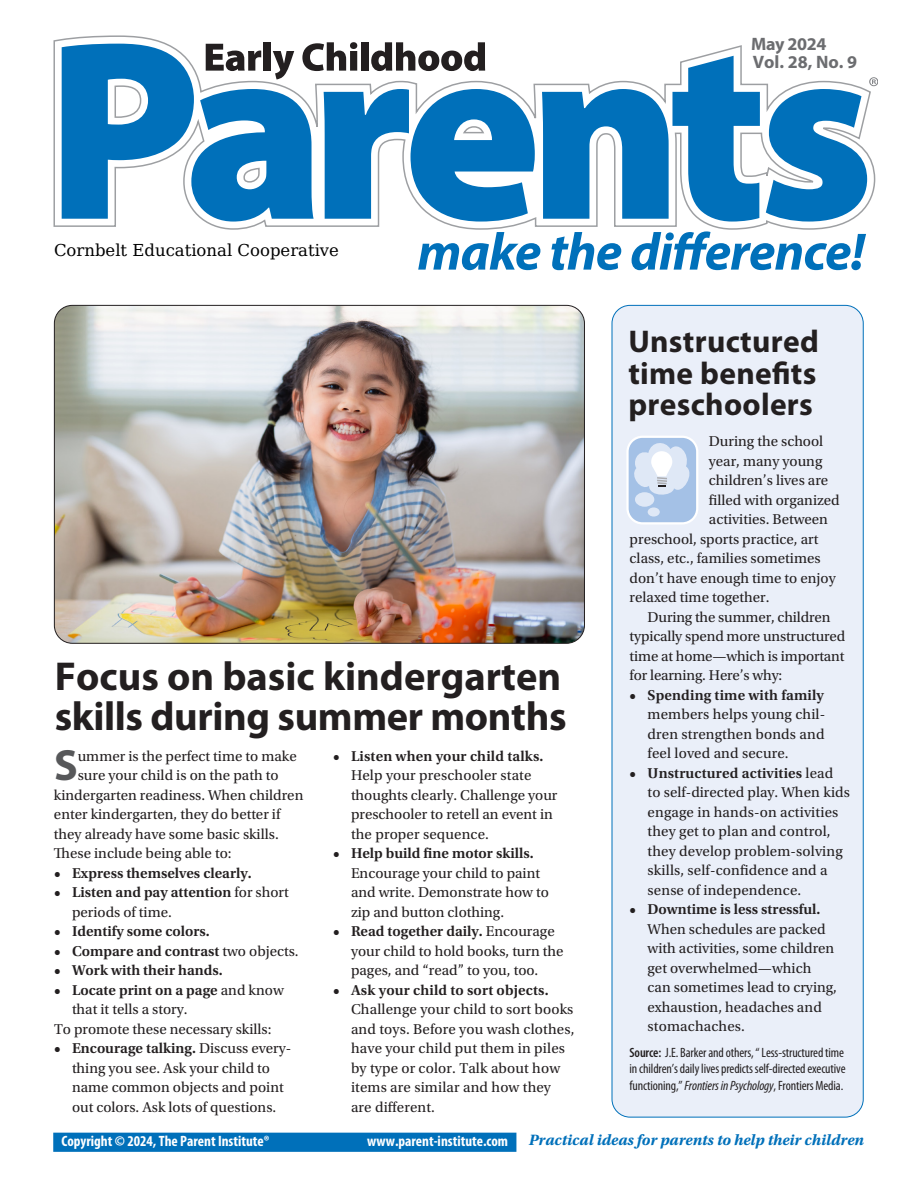
<style>
.page{position:relative;width:918px;height:1188px;background:#fff}
.page>*{position:absolute;margin:0;border:0;box-sizing:border-box;transform-origin:0 0}
.t1{font:700 43.95px "Myriad Pro";color:#57585a}
.t2{font:700 40.5px/40.5px "Myriad Pro";letter-spacing:-.005em;color:#231f20}
.t3{font:700 31.5px/31.5px "Myriad Pro";letter-spacing:.01em;color:#231f20;text-align:justify}
.t4{font:700 18px/18px "Myriad Pro";letter-spacing:-.02em;color:#6c6d70}
.t5{font:16.5px "DejaVu Math Te X Gyre";color:#000}
.t6{font:italic 700 15.75px "Utopia Std";color:#0070ba}
.t7{font:15px/19.5px "Utopia Std";color:#231f20}
.t8{font:600 15px/19.5px "Utopia Std";color:#231f20}
.t9{font:700 condensed 15px "Myriad Pro";color:#fff}
.t10{font:condensed 13.5px/16.5px "Myriad Pro";letter-spacing:-.01em;color:#231f20;text-align:justify}
.s1{font-weight:600}
.s2{font-weight:400}
.s3{font-style:italic}
</style>
<div class="page">
<svg style="left:53px;top:35px;width:795px;height:195px"></svg>
<svg style="left:418px;top:232px;width:122px;height:38px"></svg>
<svg style="left:551px;top:232px;width:70px;height:38px"></svg>
<svg style="left:632px;top:231px;width:234px;height:39px"></svg>
<svg style="left:766px;top:77px;width:112px;height:145px"></svg>
<div style="left:612px;top:305px;width:251px;height:812px;background:#eaeff9;border-radius:18px"></div>
<div style="left:53px;top:1133px;width:463px;height:19px;background:#0070ba;border:2px solid #0070ba"></div>
<svg style="left:626px;top:436px;width:72px;height:88px"></svg>
<img style="left:54px;top:305px;width:530px;height:338px">
<p class="t4" style="left:751px;top:34px;width:108px">May 2024<br>Vol. 28, No. 9</p>
<p class="t5" style="left:54px;top:243px;width:287px">Cornbelt Educational Cooperative</p>
<h2 class="t2" style="left:55px;top:654px;width:513px">Focus on basic kindergarten skills during summer months</h2>
<p class="t8" style="left:333px;top:746px;width:212px">• Listen when your child talks.</p>
<p class="t7" style="left:351px;top:766px;width:208px">Help your preschooler state thoughts clearly. Challenge your preschooler to retell an event in the proper sequence.</p>
<p class="t8" style="left:333px;top:844px;width:202px">• Help build fine motor skills.</p>
<p class="t7" style="left:351px;top:863px;width:199px">Encourage your child to paint and write. Demonstrate how to zip and button clothing.</p>
<p class="t7" style="left:351px;top:922px;width:214px;text-indent:-18px"><span class="s1">• Read together daily.</span> Encourage your child to hold books, turn the pages, and “read” to you, too.</p>
<p class="t8" style="left:333px;top:980px;width:217px">• Ask your child to sort objects.</p>
<p class="t7" style="left:351px;top:1000px;width:225px">Challenge your child to sort books and toys. Before you wash clothes, have your child put them in piles by type or color. Talk about how items are similar and how they are different.</p>
<h1 class="t1" style="left:54px;top:737px;width:25px">S</h1>
<p class="t7" style="left:78px;top:746px;width:221px">ummer is the perfect time to make</p>
<p class="t7" style="left:78px;top:766px;width:202px">sure your child is on the path to</p>
<p class="t7" style="left:54px;top:785px;width:251px">kindergarten readiness. When children</p>
<p class="t7" style="left:54px;top:805px;width:228px">enter kindergarten, they do better if</p>
<p class="t7" style="left:54px;top:824px;width:226px">they already have some basic skills.</p>
<p class="t7" style="left:54px;top:844px;width:179px">These include being able to:</p>
<p class="t8" style="left:54px;top:863px;width:199px">• Express themselves clearly.</p>
<p class="t8" style="left:72px;top:883px;width:218px;text-indent:-18px">• Listen and pay attention <span class="s2">for short periods of time.</span></p>
<p class="t8" style="left:54px;top:922px;width:157px">• Identify some colors.</p>
<p class="t8" style="left:54px;top:941px;width:246px">• Compare and contrast <span class="s2">two objects.</span></p>
<p class="t8" style="left:54px;top:961px;width:170px">• Work with their hands.</p>
<p class="t8" style="left:54px;top:980px;width:231px">• Locate print on a page <span class="s2">and know</span></p>
<p class="t7" style="left:72px;top:1000px;width:117px">that it tells a story.</p>
<p class="t7" style="left:54px;top:1019px;width:219px">To promote these necessary skills:</p>
<p class="t7" style="left:72px;top:1039px;width:221px;text-indent:-18px"><span class="s1">• Encourage talking.</span> Discuss every&shy;thing you see. Ask your child to name common objects and point out colors. Ask lots of questions.</p>
<h3 class="t3" style="left:628px;top:325px;width:192px">Unstructured time benefits preschoolers</h3>
<p class="t7" style="left:709px;top:432px;width:116px">During the school</p>
<p class="t7" style="left:709px;top:451px;width:115px">year, many young</p>
<p class="t7" style="left:709px;top:471px;width:121px">children’s lives are</p>
<p class="t7" style="left:709px;top:490px;width:132px">filled with organized</p>
<p class="t7" style="left:709px;top:510px;width:121px">activities. Between</p>
<p class="t7" style="left:630px;top:529px;width:190px">preschool, sports practice, art</p>
<p class="t7" style="left:630px;top:549px;width:192px">class, etc., families sometimes</p>
<p class="t7" style="left:630px;top:568px;width:208px">don’t have enough time to enjoy</p>
<p class="t7" style="left:630px;top:588px;width:141px">relaxed time together.</p>
<p class="t7" style="left:648px;top:607px;width:184px">During the summer, children</p>
<p class="t7" style="left:630px;top:627px;width:217px">typically spend more unstructured</p>
<p class="t7" style="left:630px;top:646px;width:216px">time at home—which is important</p>
<p class="t7" style="left:630px;top:666px;width:154px">for learning. Here’s why:</p>
<p class="t8" style="left:630px;top:685px;width:196px">• Spending time with family</p>
<p class="t7" style="left:648px;top:705px;width:179px;text-align:justify">members helps young chil&shy;dren strengthen bonds and feel loved and secure.</p>
<p class="t7" style="left:648px;top:763px;width:204px;text-indent:-18px"><span class="s1">• Unstructured activities</span> lead<br>to self-directed play. When kids engage in hands-on activities they get to plan and control, they develop problem-solving skills, self-confidence and a sense of independence.</p>
<p class="t8" style="left:630px;top:900px;width:192px">• Downtime is less stressful.</p>
<p class="t7" style="left:648px;top:919px;width:191px">When schedules are packed with activities, some children get overwhelmed—which can sometimes lead to crying, exhaustion, headaches and stomachaches.</p>
<p class="t10" style="left:630px;top:1044px;width:217px"><span class="s1">Source:</span> J.E. Barker and others, “ Less-structured time in children’s daily lives predicts self-directed executive functioning,” <span class="s3">Frontiers in Psychology</span>, Frontiers Media.</p>
<p class="t9" style="left:62px;top:1131px;width:210px">Copyright © 2024, The Parent Institute®</p>
<p class="t9" style="left:367px;top:1131px;width:142px">www.parent-institute.com</p>
<p class="t6" style="left:529px;top:1131px;width:337px">Practical ideas for parents to help their children</p>
</div>
